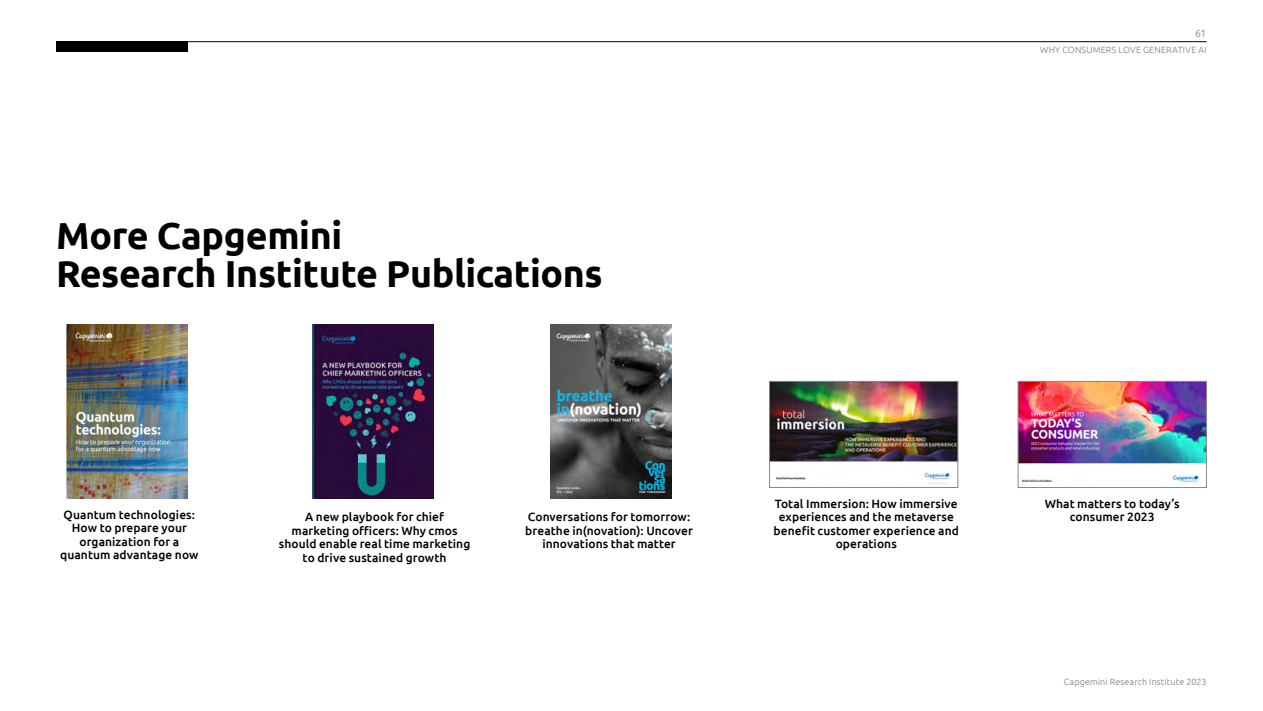
<style>
.page{position:relative;width:1263px;height:711px;background:#fff}
.page>*{position:absolute;margin:0;border:0;box-sizing:border-box;transform-origin:0 0}
.t1{font:700 37.5px/37.5px "Ubuntu";letter-spacing:-.01em;color:#000}
.t2{font:500 12px/13.5px "Ubuntu";letter-spacing:.005em;color:#000;text-align:center}
.t3{font:10.5px "Ubuntu";color:#9d9d9c}
.t4{font:300 9px "Ubuntu";letter-spacing:.02em;color:#7c7b7b}
</style>
<div class="page">
<img style="left:313px;top:324px;width:121px;height:174px">
<img style="left:551px;top:324px;width:121px;height:174px">
<img style="left:67px;top:324px;width:121px;height:174px">
<img style="left:771px;top:383px;width:185px;height:102px">
<div style="left:769px;top:381px;width:189px;height:106px;border:1px solid #878787"></div>
<img style="left:1020px;top:383px;width:185px;height:100px">
<div style="left:1018px;top:381px;width:189px;height:106px;border:1px solid #878787"></div>
<div style="left:56px;top:41px;width:131px;height:11px;background:#000"></div>
<hr style="left:186px;top:41px;width:1020px;height:1px;background:#000">
<p class="t3" style="left:1195px;top:27px;width:13px">61</p>
<h1 class="t1" style="left:56px;top:216px;width:548px">More Capgemini<br>Research Institute Publications</h1>
<p class="t4" style="left:1040px;top:44px;width:168px">WHY CONSUMERS LOVE GENERATIVE AI</p>
<p class="t2" style="left:60px;top:507px;width:140px">Quantum technologies:<br>How to prepare your organization for a quantum advantage now</p>
<p class="t2" style="left:774px;top:496px;width:187px">Total Immersion: How immersive experiences and the metaverse benefit customer experience and operations</p>
<p class="t2" style="left:1045px;top:496px;width:137px">What matters to today’s consumer 2023</p>
<p class="t2" style="left:279px;top:509px;width:193px">A new playbook for chief marketing officers: Why cmos should enable real time marketing to drive sustained growth</p>
<p class="t2" style="left:525px;top:509px;width:169px">Conversations for tomorrow: breathe in(novation): Uncover innovations that matter</p>
<p class="t4" style="left:1064px;top:676px;width:144px">Capgemini Research Institute 2023</p>
</div>
